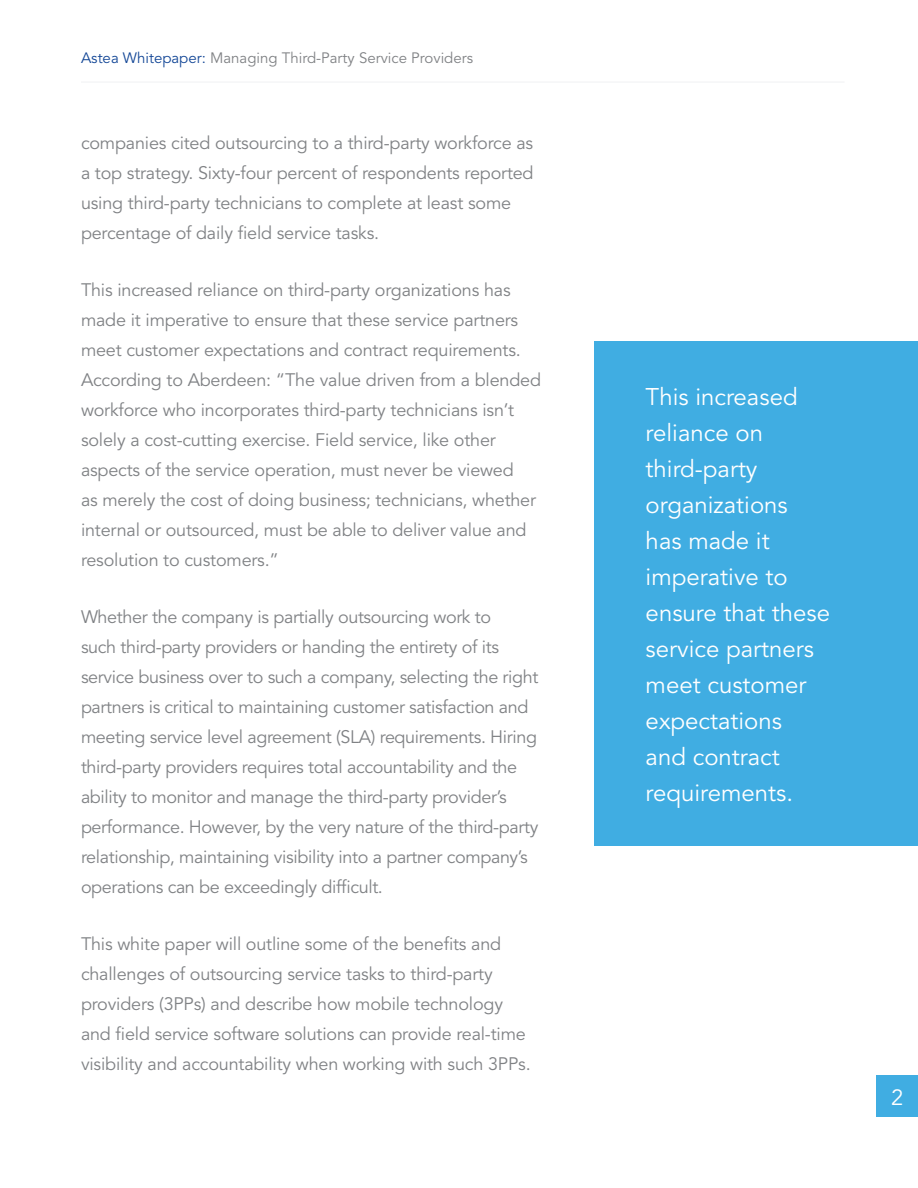
<style>
.page{position:relative;width:918px;height:1188px;background:#fff}
.page>*{position:absolute;margin:0;border:0;box-sizing:border-box;transform-origin:0 0}
._5_Callout{font:24px/36px "Avenir";color:#fff}
.t1{font:22.05px "Avenir";color:#fff}
._4_Body{font:18px/30px "Avenir";letter-spacing:-.01em;color:#808285}
._4_Body-2{font:15px "Avenir";color:#808285}
.s1{color:#154897}
</style>
<div class="page">
<div style="left:877px;top:1076px;width:41px;height:41px;background:#40ade2"></div>
<hr style="left:81px;top:81px;width:764px;height:2px;background:#f2f3f4">
<div style="left:594px;top:342px;width:324px;height:504px;background:#40ade2"></div>
<p class="_4_Body-2" style="left:81px;top:49px;width:394px"><span class="s1">Astea Whitepaper:</span> Managing Third-Party Service Providers</p>
<p class="_4_Body" style="left:81px;top:128px;width:454px">companies cited outsourcing to a third-party workforce as a top strategy. Sixty-four percent of respondents reported using third-party technicians to complete at least some percentage of daily field service tasks.</p>
<p class="_4_Body" style="left:81px;top:275px;width:462px">This increased reliance on third-party organizations has made it imperative to ensure that these service partners meet customer expectations and contract requirements.<br>According to Aberdeen: “The value driven from a blended workforce who incorporates third-party technicians isn’t solely a cost-cutting exercise. Field service, like other aspects of the service operation, must never be viewed<br>as merely the cost of doing business; technicians, whether internal or outsourced, must be able to deliver value and resolution to customers.”</p>
<p class="_4_Body" style="left:81px;top:602px;width:459px">Whether the company is partially outsourcing work to<br>such third-party providers or handing the entirety of its service business over to such a company, selecting the right partners is critical to maintaining customer satisfaction and meeting service level agreement (SLA) requirements. Hiring third-party providers requires total accountability and the ability to monitor and manage the third-party provider’s performance. However, by the very nature of the third-party relationship, maintaining visibility into a partner company’s operations can be exceedingly difficult.</p>
<p class="_4_Body" style="left:81px;top:929px;width:451px">This white paper will outline some of the benefits and challenges of outsourcing service tasks to third-party providers (3PPs) and describe how mobile technology and field service software solutions can provide real-time visibility and accountability when working with such 3PPs.</p>
<p class="_5_Callout" style="left:646px;top:379px;width:186px">This increased reliance on third-party organizations<br>has made it imperative to ensure that these service partners meet customer expectations<br>and contract requirements.</p>
<p class="t1" style="left:891px;top:1084px;width:14px">2</p>
</div>
